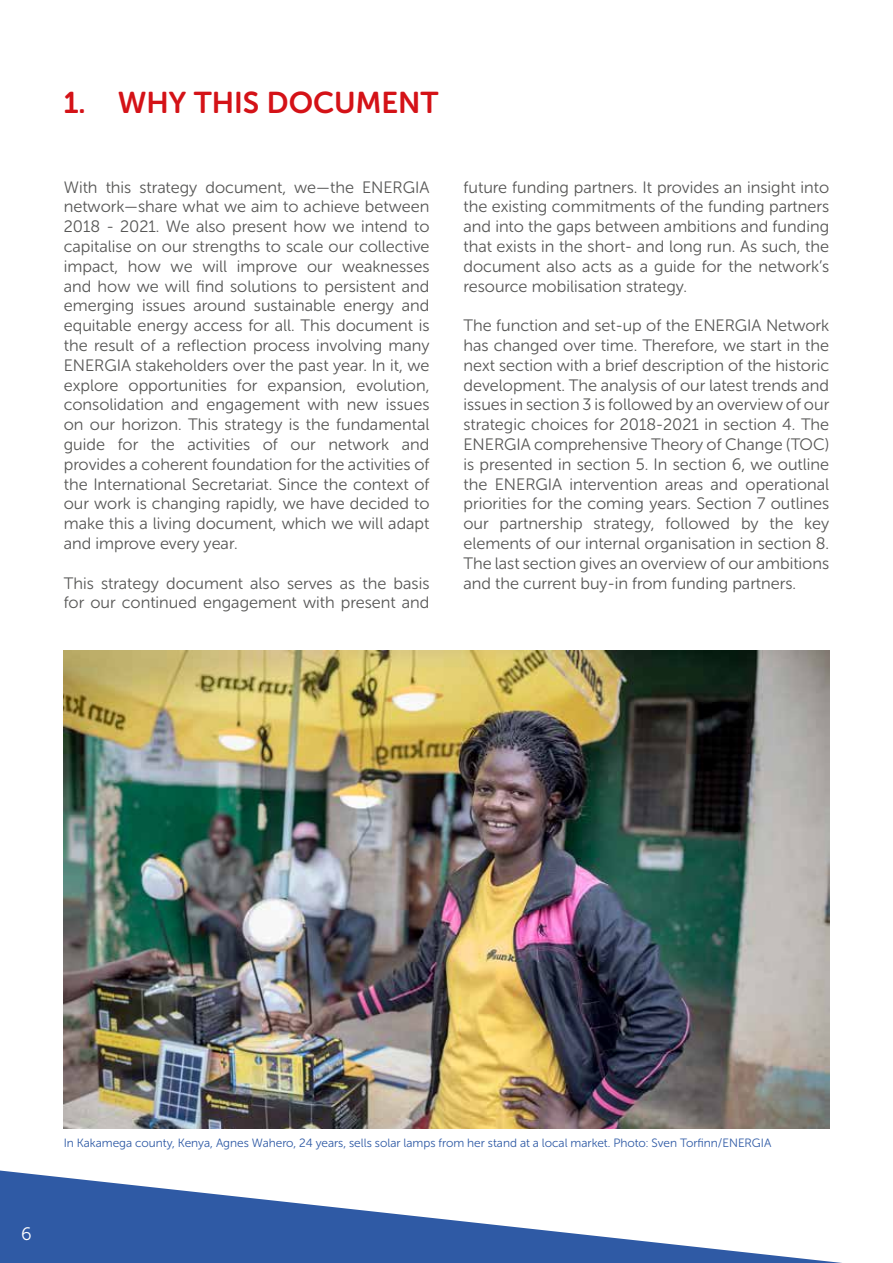
<style>
.page{position:relative;width:893px;height:1263px;background:#fff}
.page>*{position:absolute;margin:0;border:0;box-sizing:border-box;transform-origin:0 0}
.t1{font:30px "Museo Sans Rounded 700";color:#d41217}
.t2{font:18px "Museo Sans Rounded 300";color:#fff}
.t3{font:16.5px/19.8px "Museo Sans Rounded 300";color:#575756;text-align:justify}
.t4{font:12px "Museo Sans Rounded 300";color:#2f5aa5}
</style>
<div class="page">
<svg style="left:0;top:1170px;width:842px;height:93px"></svg>
<img style="left:64px;top:651px;width:765px;height:478px">
<h1 class="t1" style="left:64px;top:86px;width:376px">1. WHY THIS DOCUMENT</h1>
<p class="t3" style="left:64px;top:177px;width:367px">With this strategy document, we—the ENERGIA network—share what we aim to achieve between 2018 - 2021. We also present how we intend to capitalise on our strengths to scale our collective impact, how we will improve our weaknesses and how we will find solutions to persistent and emerging issues around sustainable energy and equitable energy access for all. This document is the result of a reflection process involving many ENERGIA stakeholders over the past year. In it, we explore opportunities for expansion, evolution, consolidation and engagement with new issues on our horizon. This strategy is the fundamental guide for the activities of our network and provides a coherent foundation for the activities of the International Secretariat. Since the context of our work is changing rapidly, we have decided to make this a living document, which we will adapt and improve every year.</p>
<p class="t3" style="left:64px;top:573px;width:367px">This strategy document also serves as the basis for our continued engagement with present and</p>
<p class="t3" style="left:463px;top:177px;width:367px">future funding partners. It provides an insight into the existing commitments of the funding partners and into the gaps between ambitions and funding that exists in the short- and long run. As such, the document also acts as a guide for the network’s resource mobilisation strategy.</p>
<p class="t3" style="left:463px;top:316px;width:367px">The function and set-up of the ENERGIA Network has changed over time. Therefore, we start in the next section with a brief description of the historic development. The analysis of our latest trends and issues in section 3 is followed by an overview of our strategic choices for 2018-2021 in section 4. The ENERGIA comprehensive Theory of Change (TOC) is presented in section 5. In section 6, we outline the ENERGIA intervention areas and operational priorities for the coming years. Section 7 outlines our partnership strategy, followed by the key elements of our internal organisation in section 8.<br>The last section gives an overview of our ambitions and the current buy-in from funding partners.</p>
<p class="t2" style="left:21px;top:1224px;width:12px">6</p>
<p class="t4" style="left:64px;top:1136px;width:709px">In Kakamega county, Kenya, Agnes Wahero, 24 years, sells solar lamps from her stand at a local market. Photo: Sven Torfinn/ENERGIA</p>
</div>
